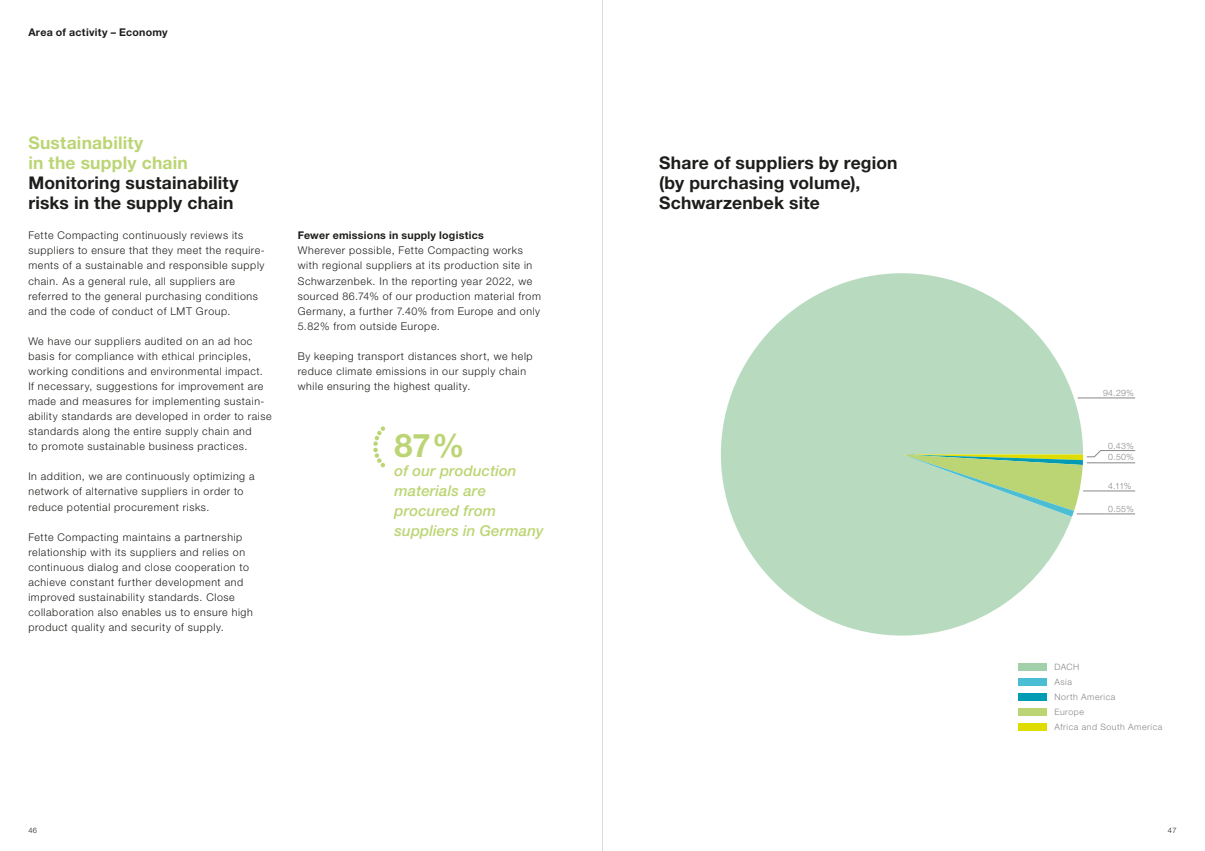
<style>
.page{position:relative;width:1205px;height:851px;background:#fff}
.page>*{position:absolute;margin:0;border:0;box-sizing:border-box;transform-origin:0 0}
.t1{font:700 32.5px "Helvetica Neue LT Pro";color:#bcd574}
.t2{font:700 17.5px/20px "Helvetica Neue LT Pro";letter-spacing:.01em;color:#1d1d1b}
.t3{font:700 17.5px/20px "Helvetica Neue LT Pro";letter-spacing:.01em;color:#bcd574}
.t4{font:italic 500 15px/20px "Helvetica Neue LT Pro";letter-spacing:.005em;color:#bcd574}
.t5{font:300 10.62px/15px "Helvetica Neue LT Pro";letter-spacing:.06em;color:#1d1d1b}
.t6{font:700 10.62px "Helvetica Neue LT Pro";letter-spacing:.025em;color:#1d1d1b}
.t7{font:300 8.75px/15px "Helvetica Neue LT Pro";letter-spacing:.065em;color:#878787}
.t8{font:300 7.5px "Helvetica Neue LT Pro";color:#1d1d1b}
</style>
<div class="page">
<div style="left:1018px;top:723px;width:28px;height:7px;background:#dedc00"></div>
<div style="left:1018px;top:708px;width:28px;height:7px;background:#bcd574"></div>
<div style="left:1018px;top:678px;width:28px;height:7px;background:#4cbed3"></div>
<div style="left:1018px;top:693px;width:28px;height:7px;background:#009cb5"></div>
<div style="left:1018px;top:663px;width:28px;height:7px;background:#a1d0ab"></div>
<svg style="left:721px;top:273px;width:362px;height:362px;fill:#b8dbc0"></svg>
<svg style="left:902px;top:450px;width:233px;height:66px"></svg>
<hr style="left:1077px;top:397px;width:58px;height:1px;background:#878787">
<hr style="left:1077px;top:513px;width:58px;height:1px;background:#878787">
<svg style="left:373px;top:426px;width:12px;height:41px"></svg>
<hr style="left:602px;top:0;width:1px;height:850px;background:#dadada">
<p class="t6" style="left:28px;top:26px;width:141px">Area of activity – Economy</p>
<h2 class="t3" style="left:28px;top:132px;width:161px">Sustainability<br>in the supply chain</h2>
<h2 class="t2" style="left:28px;top:172px;width:212px">Monitoring sustainability risks in the supply chain</h2>
<p class="t5" style="left:28px;top:228px;width:238px">Fette Compacting continuously reviews its suppliers to ensure that they meet the require&shy;ments of a sustainable and responsible supply chain. As a general rule, all suppliers are referred to the general purchasing conditions and the code of conduct of LMT Group.</p>
<p class="t5" style="left:28px;top:333px;width:245px">We have our suppliers audited on an ad hoc basis for compliance with ethical principles, working conditions and environmental impact.<br>If necessary, suggestions for improvement are made and measures for implementing sustain&shy;ability standards are developed in order to raise standards along the entire supply chain and<br>to promote sustainable business practices.</p>
<p class="t5" style="left:28px;top:469px;width:228px">In addition, we are continuously optimizing a network of alternative suppliers in order to reduce potential procurement risks.</p>
<p class="t5" style="left:28px;top:529px;width:226px">Fette Compacting maintains a partnership relationship with its suppliers and relies on continuous dialog and close cooperation to achieve constant further development and improved sustainability standards. Close collaboration also enables us to ensure high product quality and security of supply.</p>
<p class="t6" style="left:298px;top:229px;width:188px">Fewer emissions in supply logistics</p>
<p class="t5" style="left:298px;top:243px;width:245px">Wherever possible, Fette Compacting works with regional suppliers at its production site in Schwarzenbek. In the reporting year 2022, we sourced 86.74% of our production material from Germany, a further 7.40% from Europe and only 5.82% from outside Europe.</p>
<p class="t5" style="left:298px;top:348px;width:236px">By keeping transport distances short, we help reduce climate emissions in our supply chain while ensuring the highest quality.</p>
<h1 class="t1" style="left:394px;top:425px;width:72px">87%</h1>
<h3 class="t4" style="left:394px;top:460px;width:150px">of our production materials are procured from suppliers in Germany</h3>
<h2 class="t2" style="left:659px;top:152px;width:240px">Share of suppliers by region (by purchasing volume),<br>Schwarzenbek site</h2>
<p class="t7" style="left:1103px;top:385px;width:32px">94.29%</p>
<p class="t7" style="left:1108px;top:437px;width:27px">0.43%</p>
<p class="t7" style="left:1108px;top:449px;width:27px">0.50%</p>
<p class="t7" style="left:1108px;top:477px;width:25px">4.11%</p>
<p class="t7" style="left:1108px;top:500px;width:27px">0.55%</p>
<p class="t7" style="left:1054px;top:659px;width:110px">DACH<br>Asia<br>North America<br>Europe<br>Africa and South America</p>
<p class="t8" style="left:28px;top:825px;width:10px">46</p>
<p class="t8" style="left:1168px;top:825px;width:10px">47</p>
</div>
